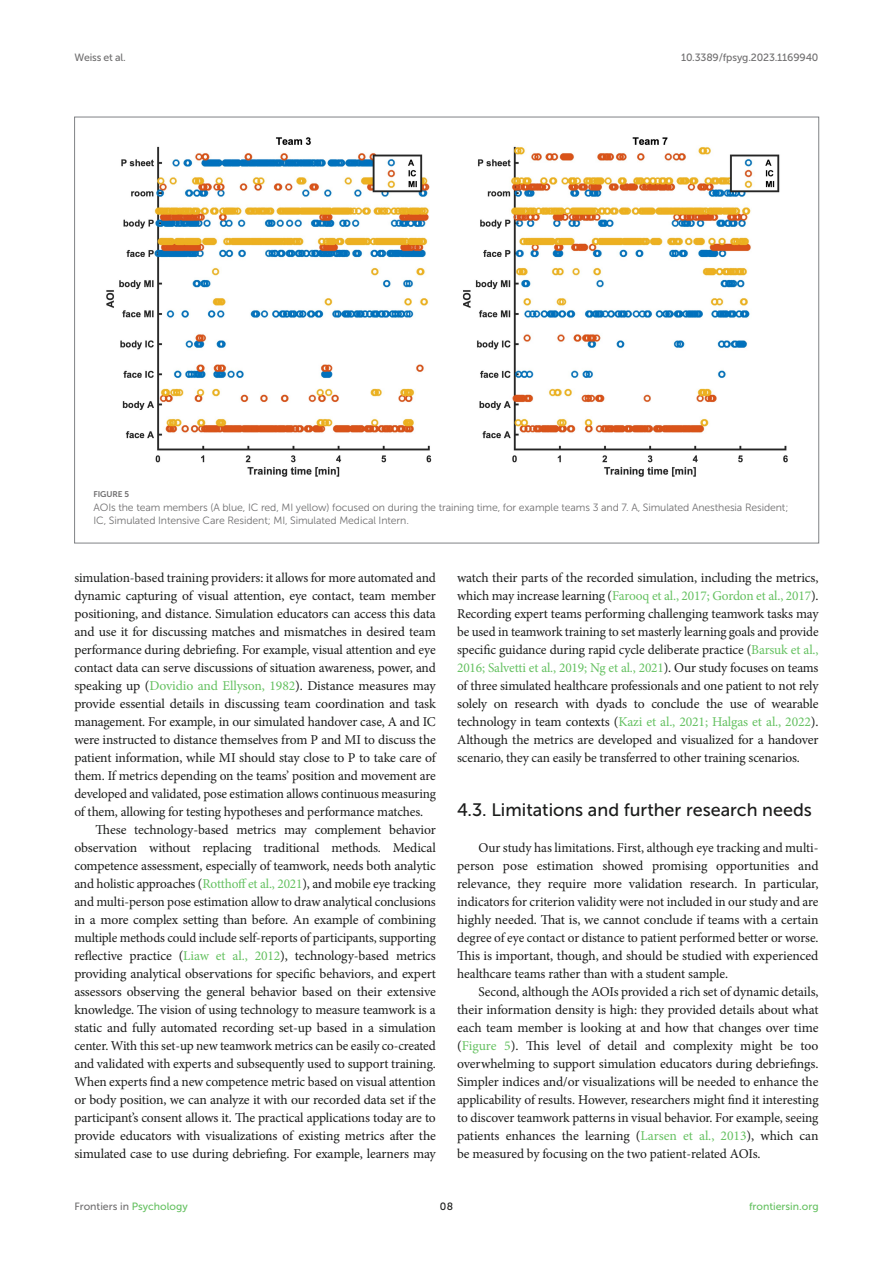
<style>
.page{position:relative;width:893px;height:1263px;background:#fff}
.page>*{position:absolute;margin:0;border:0;box-sizing:border-box;transform-origin:0 0}
.HEAD_2{font:18px "Museo Sans 500";color:#1b1c1b}
.TEXT{font:13.5px/18px "Minion Pro";letter-spacing:-.01em;color:#1b1c1b;text-align:justify}
.TEXT_FLUSH{font:13.5px/18px "Minion Pro";letter-spacing:-.005em;color:#1b1c1b;text-align:justify}
.FIG_LEG{font:10.5px/13.5px "Museo Sans 300";letter-spacing:-.01em;color:#706f70}
.t1{font:10.5px "Museo Sans 500";letter-spacing:-.015em;color:#706f70}
.t2{font:10.5px "Museo Sans 500";color:#65c161}
.t3{font:10.5px "Museo Sans 500";color:#1b1c1b}
.FIG_HD{font:8.25px "Museo Sans 700";letter-spacing:-.01em;color:#706f70}
.s1{color:#65c161}
</style>
<div class="page">
<img style="left:106px;top:137px;width:682px;height:340px">
<p class="t1" style="left:74px;top:51px;width:53px">Weiss et al.</p>
<p class="t1" style="left:681px;top:51px;width:139px">10.3389/fpsyg.2023.1169940</p>
<p class="FIG_HD" style="left:94px;top:490px;width:37px">FIGURE 5</p>
<p class="FIG_LEG" style="left:94px;top:500px;width:696px">AOIs the team members (A blue, IC red, MI yellow) focused on during the training time, for example teams 3 and 7. A, Simulated Anesthesia Resident;<br>IC, Simulated Intensive Care Resident; MI, Simulated Medical Intern.</p>
<p class="TEXT" style="left:74px;top:569px;width:363px">simulation-based training providers: it allows for more automated and dynamic capturing of visual attention, eye contact, team member positioning, and distance. Simulation educators can access this data and use it for discussing matches and mismatches in desired team performance during debriefing. For example, visual attention and eye contact data can serve discussions of situation awareness, power, and speaking up (<span class="s1">Dovidio and Ellyson, 1982</span>). Distance measures may provide essential details in discussing team coordination and task management. For example, in our simulated handover case, A and IC were instructed to distance themselves from P and MI to discuss the patient information, while MI should stay close to P to take care of them. If metrics depending on the teams’ position and movement are developed and validated, pose estimation allows continuous measuring of them, allowing for testing hypotheses and performance matches.</p>
<p class="TEXT" style="left:74px;top:821px;width:363px;text-indent:21px">These technology-based metrics may complement behavior observation without replacing traditional methods. Medical competence assessment, especially of teamwork, needs both analytic and holistic approaches (<span class="s1">Rotthoff et al., 2021</span>), and mobile eye tracking and multi-person pose estimation allow to draw analytical conclusions in a more complex setting than before. An example of combining multiple methods could include self-reports of participants, supporting reflective practice (<span class="s1">Liaw et al., 2012</span>), technology-based metrics providing analytical observations for specific behaviors, and expert assessors observing the general behavior based on their extensive knowledge. The vision of using technology to measure teamwork is a static and fully automated recording set-up based in a simulation center. With this set-up new teamwork metrics can be easily co-created and validated with experts and subsequently used to support training.<br>When experts find a new competence metric based on visual attention or body position, we can analyze it with our recorded data set if the participant’s consent allows it. The practical applications today are to provide educators with visualizations of existing metrics after the simulated case to use during debriefing. For example, learners may</p>
<p class="TEXT" style="left:457px;top:569px;width:363px">watch their parts of the recorded simulation, including the metrics, which may increase learning (<span class="s1">Farooq et al., 2017; Gordon et al., 2017</span>).<br>Recording expert teams performing challenging teamwork tasks may be used in teamwork training to set masterly learning goals and provide specific guidance during rapid cycle deliberate practice (<span class="s1">Barsuk et al., 2016; Salvetti et al., 2019; Ng et al., 2021</span>). Our study focuses on teams of three simulated healthcare professionals and one patient to not rely solely on research with dyads to conclude the use of wearable technology in team contexts (<span class="s1">Kazi et al., 2021; Halgas et al., 2022</span>).<br>Although the metrics are developed and visualized for a handover scenario, they can easily be transferred to other training scenarios.</p>
<p class="HEAD_2" style="left:457px;top:800px;width:356px">4.3. Limitations and further research needs</p>
<p class="TEXT_FLUSH" style="left:457px;top:839px;width:363px;text-indent:21px">Our study has limitations. First, although eye tracking and multi&shy;person pose estimation showed promising opportunities and relevance, they require more validation research. In particular, indicators for criterion validity were not included in our study and are highly needed. That is, we cannot conclude if teams with a certain degree of eye contact or distance to patient performed better or worse.<br>This is important, though, and should be studied with experienced healthcare teams rather than with a student sample.</p>
<p class="TEXT" style="left:457px;top:983px;width:363px;text-indent:21px">Second, although the AOIs provided a rich set of dynamic details, their information density is high: they provided details about what each team member is looking at and how that changes over time (<span class="s1">Figure 5</span>). This level of detail and complexity might be too overwhelming to support simulation educators during debriefings.<br>Simpler indices and/or visualizations will be needed to enhance the applicability of results. However, researchers might find it interesting to discover teamwork patterns in visual behavior. For example, seeing patients enhances the learning (<span class="s1">Larsen et al., 2013</span>), which can be measured by focusing on the two patient-related AOIs.</p>
<p class="t1" style="left:74px;top:1200px;width:115px">Frontiers in <span class="s1">Psychology</span></p>
<p class="t3" style="left:440px;top:1200px;width:15px">08</p>
<p class="t2" style="left:749px;top:1200px;width:71px">frontiersin.org</p>
</div>
